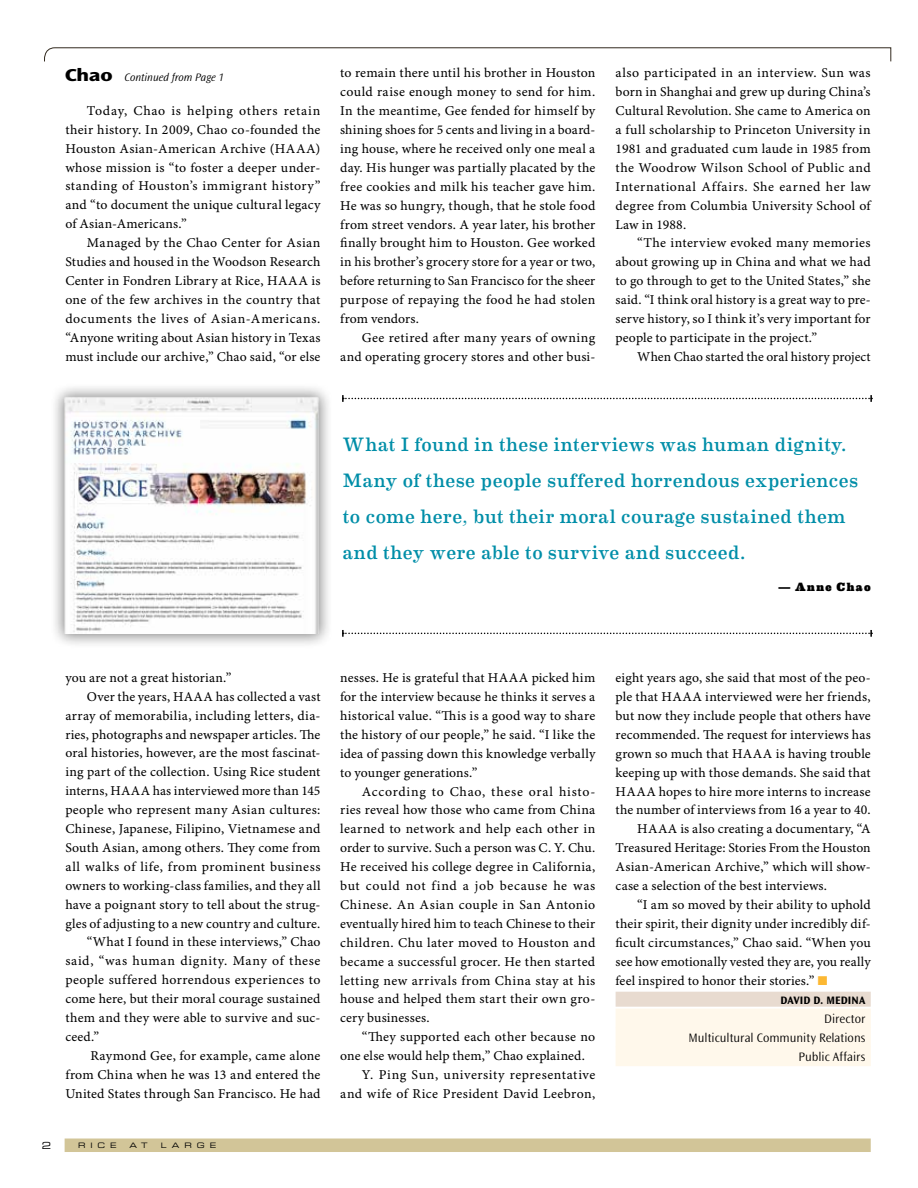
<style>
.page{position:relative;width:918px;height:1188px;background:#fff}
.page>*{position:absolute;margin:0;border:0;box-sizing:border-box;transform-origin:0 0}
.t1{font:19.5px/36px "Eames Century Modern";letter-spacing:.03em;color:#008ea8}
.t2{font:13.5px/18.9px "Minion Pro Capt";letter-spacing:.015em;color:#000;text-align:justify}
.t3{font:13.5px "Minion Pro Capt";letter-spacing:.04em;color:#000}
.t4{font:13.5px "Minion Pro Capt";letter-spacing:.045em;color:#000}
.t5{font:300 12.75px/19px "Ocean Sans Std";color:#000;text-align:right}
.t6{font:900 12px "Eames Century Modern";letter-spacing:.12em;color:#000}
.t7{font:italic 300 11.25px "Ocean Sans Std";color:#000}
.t8{font:700 11.25px "Ocean Sans Std";letter-spacing:.005em;color:#000}
.t9{font:9.75px "Eurostile LT Std Ex 2";color:#000}
.t10{font:7.5px "Eurostile LT Std Ex 2";letter-spacing:.655em;color:#000}
.s1{font-weight:800;font-style:normal;font-stretch:expanded;font-size:18px}
.s2{color:#fcb833}
</style>
<div class="page">
<svg style="left:44px;top:47px;width:848px;height:15px"></svg>
<div style="left:65px;top:1139px;width:806px;height:13px;background:#d2c598"></div>
<div style="left:616px;top:992px;width:255px;height:15px;background:#e8dbd0"></div>
<div style="left:616px;top:1009px;width:255px;height:19px;background:#fff8eb"></div>
<div style="left:616px;top:1028px;width:255px;height:19px;background:#fff8eb"></div>
<div style="left:616px;top:1047px;width:255px;height:19px;background:#fff8eb"></div>
<div style="left:50px;top:382px;width:283px;height:267px;background:#000;opacity:.5"></div>
<img style="left:62px;top:395px;width:259px;height:239px">
<svg style="left:342px;top:630px;width:530px;height:7px"></svg>
<svg style="left:342px;top:395px;width:530px;height:7px"></svg>
<p class="t7" style="left:65px;top:71px;width:160px"><span class="s1">Chao</span> Continued from Page 1</p>
<p class="t2" style="left:340px;top:64px;width:257px">to remain there until his brother in Houston could raise enough money to send for him.<br>In the meantime, Gee fended for himself by shining shoes for 5 cents and living in a board&shy;ing house, where he received only one meal a day. His hunger was partially placated by the free cookies and milk his teacher gave him.<br>He was so hungry, though, that he stole food from street vendors. A year later, his brother finally brought him to Houston. Gee worked in his brother’s grocery store for a year or two, before returning to San Francisco for the sheer purpose of repaying the food he had stolen from vendors.</p>
<p class="t2" style="left:340px;top:329px;width:257px;text-align:right">Gee retired after many years of owning and operating grocery stores and other busi-</p>
<p class="t2" style="left:65px;top:102px;width:257px;text-indent:22px">Today, Chao is helping others retain their history. In 2009, Chao co-founded the Houston Asian-American Archive (HAAA) whose mission is “to foster a deeper under&shy;standing of Houston’s immigrant history” and “to document the unique cultural legacy of Asian-Americans.”</p>
<p class="t2" style="left:65px;top:234px;width:257px;text-indent:22px">Managed by the Chao Center for Asian Studies and housed in the Woodson Research Center in Fondren Library at Rice, HAAA is one of the few archives in the country that documents the lives of Asian-Americans. “Anyone writing about Asian history in Texas must include our archive,” Chao said, “or else</p>
<p class="t2" style="left:616px;top:64px;width:257px">also participated in an interview. Sun was born in Shanghai and grew up during China’s Cultural Revolution. She came to America on a full scholarship to Princeton University in 1981 and graduated cum laude in 1985 from the Woodrow Wilson School of Public and International Affairs. She earned her law degree from Columbia University School of Law in 1988.</p>
<p class="t2" style="left:616px;top:234px;width:257px;text-indent:22px">“The interview evoked many memories about growing up in China and what we had to go through to get to the United States,” she said. “I think oral history is a great way to pre&shy;serve history, so I think it’s very important for people to participate in the project.”</p>
<p class="t2" style="left:637px;top:348px;width:235px">When Chao started the oral history project</p>
<h1 class="t1" style="left:343px;top:426px;width:517px">What I found in these interviews was human dignity.<br>Many of these people suffered horrendous experiences to come here, but their moral courage sustained them and they were able to survive and succeed.</h1>
<p class="t6" style="left:778px;top:577px;width:94px">— Anne Chao</p>
<p class="t2" style="left:65px;top:669px;width:168px">you are not a great historian.”</p>
<p class="t2" style="left:87px;top:688px;width:235px">Over the years, HAAA has collected a vast</p>
<p class="t2" style="left:65px;top:706px;width:257px">array of memorabilia, including letters, dia-</p>
<p class="t2" style="left:65px;top:725px;width:257px">ries, photographs and newspaper articles. The</p>
<p class="t2" style="left:65px;top:744px;width:257px">oral histories, however, are the most fascinat-</p>
<p class="t2" style="left:65px;top:763px;width:257px">ing part of the collection. Using Rice student</p>
<p class="t2" style="left:65px;top:782px;width:257px">interns, HAAA has interviewed more than 145</p>
<p class="t2" style="left:65px;top:801px;width:257px">people who represent many Asian cultures:</p>
<p class="t2" style="left:65px;top:820px;width:257px">Chinese, Japanese, Filipino, Vietnamese and</p>
<p class="t2" style="left:65px;top:839px;width:257px">South Asian, among others. They come from</p>
<p class="t3" style="left:65px;top:858px;width:257px">all walks of life, from prominent business</p>
<p class="t2" style="left:65px;top:877px;width:257px">owners to working-class families, and they all</p>
<p class="t2" style="left:65px;top:895px;width:257px">have a poignant story to tell about the strug-</p>
<p class="t2" style="left:65px;top:914px;width:257px">gles of adjusting to a new country and culture.</p>
<p class="t2" style="left:87px;top:933px;width:235px">“What I found in these interviews,” Chao</p>
<p class="t4" style="left:65px;top:953px;width:257px">said, “was human dignity. Many of these</p>
<p class="t2" style="left:65px;top:971px;width:257px">people suffered horrendous experiences to</p>
<p class="t2" style="left:65px;top:990px;width:257px">come here, but their moral courage sustained</p>
<p class="t2" style="left:65px;top:1009px;width:257px">them and they were able to survive and suc-</p>
<p class="t2" style="left:65px;top:1028px;width:35px">ceed.”</p>
<p class="t2" style="left:91px;top:1047px;width:231px">Raymond Gee, for example, came alone</p>
<p class="t2" style="left:65px;top:1066px;width:257px">from China when he was 13 and entered the</p>
<p class="t2" style="left:65px;top:1084px;width:257px">United States through San Francisco. He had</p>
<p class="t9" style="left:42px;top:1139px;width:11px">2</p>
<p class="t10" style="left:78px;top:1141px;width:40px">RICE</p>
<p class="t10" style="left:130px;top:1141px;width:20px">A T</p>
<p class="t10" style="left:161px;top:1141px;width:57px">LARGE</p>
<p class="t2" style="left:340px;top:669px;width:257px">nesses. He is grateful that HAAA picked him for the interview because he thinks it serves a historical value. “This is a good way to share the history of our people,” he said. “I like the idea of passing down this knowledge verbally to younger generations.”</p>
<p class="t2" style="left:340px;top:782px;width:257px;text-indent:22px">According to Chao, these oral histo&shy;ries reveal how those who came from China learned to network and help each other in order to survive. Such a person was C. Y. Chu.<br>He received his college degree in California, but could not find a job because he was Chinese. An Asian couple in San Antonio eventually hired him to teach Chinese to their children. Chu later moved to Houston and became a successful grocer. He then started letting new arrivals from China stay at his house and helped them start their own gro&shy;cery businesses.</p>
<p class="t2" style="left:362px;top:1028px;width:235px">“They supported each other because no</p>
<p class="t2" style="left:340px;top:1047px;width:246px">one else would help them,” Chao explained.</p>
<p class="t3" style="left:362px;top:1067px;width:235px">Y. Ping Sun, university representative</p>
<p class="t2" style="left:340px;top:1085px;width:257px">and wife of Rice President David Leebron,</p>
<p class="t2" style="left:616px;top:669px;width:257px">eight years ago, she said that most of the peo-</p>
<p class="t2" style="left:616px;top:688px;width:257px">ple that HAAA interviewed were her friends,</p>
<p class="t2" style="left:616px;top:707px;width:257px">but now they include people that others have</p>
<p class="t2" style="left:616px;top:726px;width:257px">recommended. The request for interviews has</p>
<p class="t2" style="left:616px;top:745px;width:257px">grown so much that HAAA is having trouble</p>
<p class="t2" style="left:616px;top:763px;width:257px">keeping up with those demands. She said that</p>
<p class="t2" style="left:616px;top:782px;width:257px">HAAA hopes to hire more interns to increase</p>
<p class="t2" style="left:616px;top:801px;width:257px">the number of interviews from 16 a year to 40.</p>
<p class="t2" style="left:637px;top:820px;width:235px">HAAA is also creating a documentary, “A</p>
<p class="t2" style="left:616px;top:839px;width:257px">Treasured Heritage: Stories From the Houston</p>
<p class="t2" style="left:616px;top:858px;width:257px">Asian-American Archive,” which will show-</p>
<p class="t2" style="left:616px;top:877px;width:213px">case a selection of the best interviews.</p>
<p class="t2" style="left:637px;top:896px;width:235px">“I am so moved by their ability to uphold</p>
<p class="t2" style="left:616px;top:915px;width:257px">their spirit, their dignity under incredibly dif-</p>
<p class="t2" style="left:616px;top:934px;width:257px">ficult circumstances,” Chao said. “When you</p>
<p class="t2" style="left:616px;top:952px;width:257px">see how emotionally vested they are, you really</p>
<p class="t2" style="left:616px;top:971px;width:213px">feel inspired to honor their stories.” <span class="s2">■</span></p>
<p class="t8" style="left:781px;top:994px;width:86px">DAVID D. MEDINA</p>
<p class="t5" style="left:688px;top:1009px;width:178px">Director<br>Multicultural Community Relations<br>Public Affairs</p>
</div>
